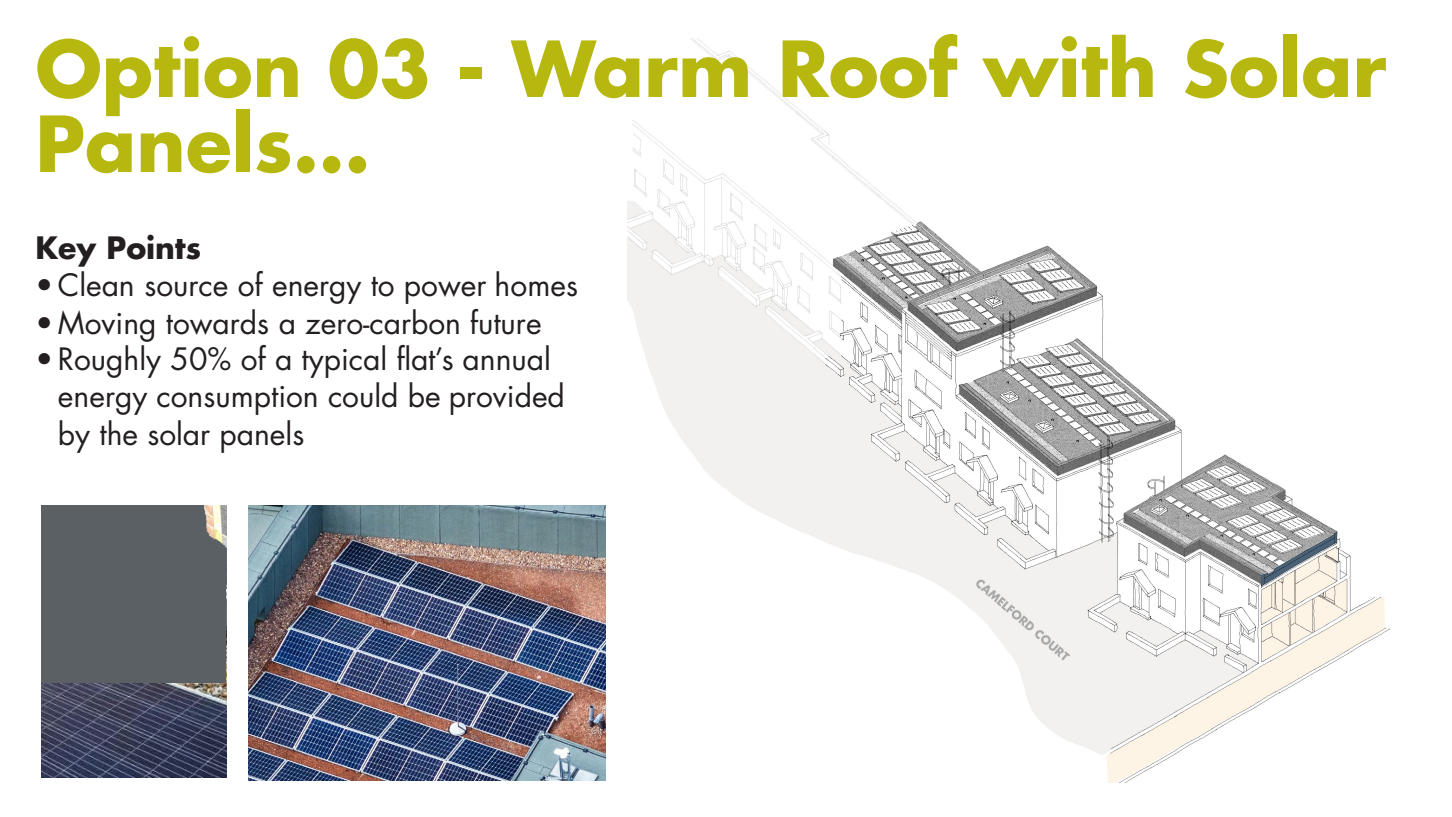
<style>
.page{position:relative;width:1452px;height:817px;background:#fff}
.page>*{position:absolute;margin:0;border:0;box-sizing:border-box;transform-origin:0 0}
.t1{font:700 75px/75px "Futura Std";color:#b6b810}
.t2{font:30px/37.4px "Futura Std";color:#231f20}
.t3{font:700 30px "Futura Std";color:#231f20}
</style>
<div class="page">
<img style="left:627px;top:38px;width:762px;height:744px">
<img style="left:42px;top:683px;width:184px;height:94px">
<div style="left:41px;top:505px;width:185px;height:178px;background:#5b6064"></div>
<img style="left:204px;top:505px;width:22px;height:43px">
<img style="left:248px;top:505px;width:357px;height:276px">
<h2 class="t1" style="left:35px;top:30px;width:1352px">Option 03 - Warm Roof with Solar<br>Panels...</h2>
<p class="t3" style="left:35px;top:228px;width:167px">Key Points</p>
<p class="t2" style="left:35px;top:267px;width:544px">• Clean source of energy to power homes</p>
<p class="t2" style="left:35px;top:304px;width:507px">• Moving towards a zero-carbon future</p>
<p class="t2" style="left:58px;top:340px;width:508px;text-indent:-22px">• Roughly 50% of a typical flat’s annual energy consumption could be provided by the solar panels</p>
</div>
